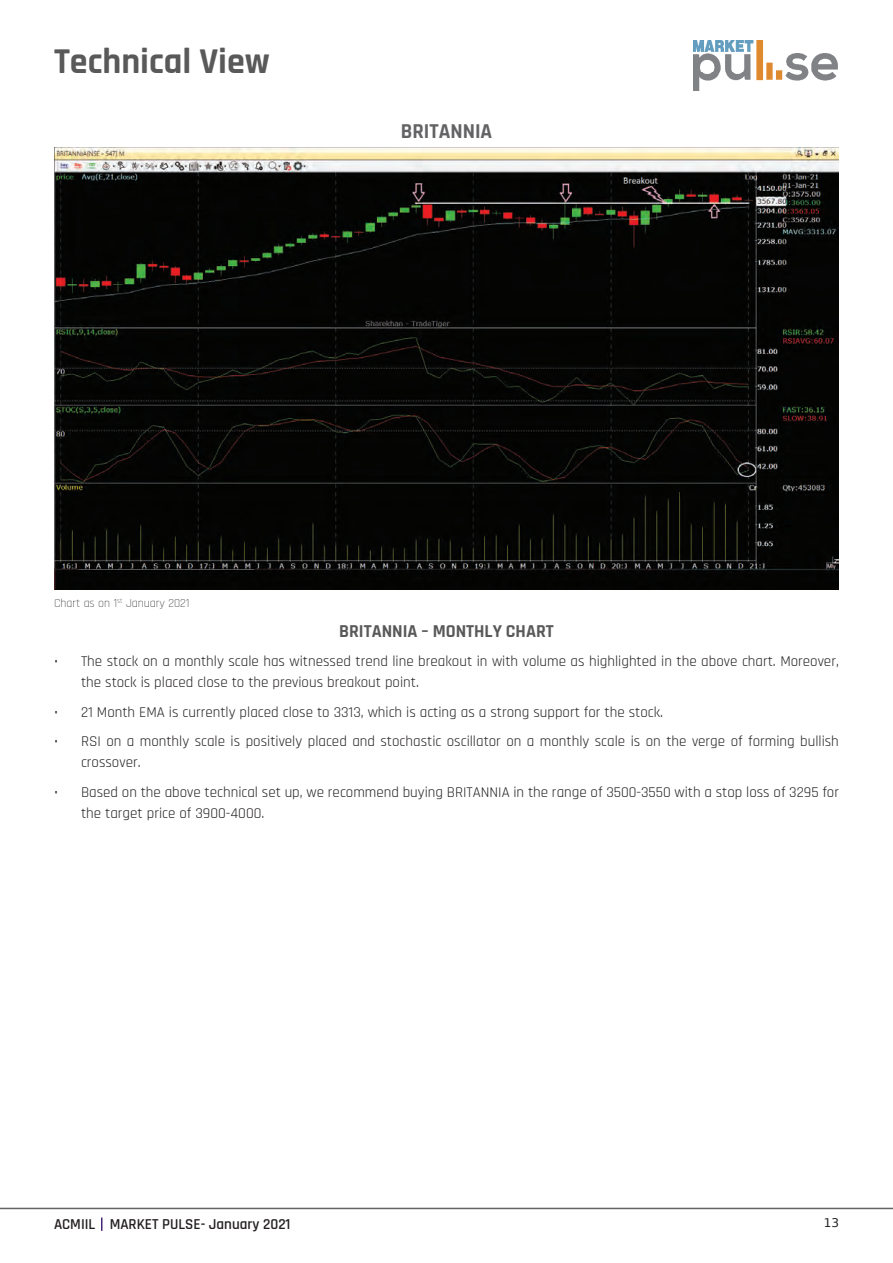
<style>
.page{position:relative;width:893px;height:1263px;background:#fff}
.page>*{position:absolute;margin:0;border:0;box-sizing:border-box;transform-origin:0 0}
.t1{font:700 36px "Rajdhani";color:#595959}
.t2{font:700 21px "Rajdhani";color:#636366}
.t3{font:700 18px "Rajdhani";color:#595959}
.t4{font:15px/21px "Rajdhani";color:#231f20}
.t5{font:600 15px "Rajdhani";color:#231f20}
.t6{font:300 12px "Rajdhani";color:#231f20}
.t7{font:12px "Rupee Foradian";color:#231f20}
</style>
<div class="page">
<svg style="left:101px;top:1217px;width:1px;height:14px"></svg>
<hr style="left:0;top:1208px;width:893px;height:1px;background:#636366">
<img style="left:693px;top:40px;width:145px;height:50px">
<img style="left:54px;top:147px;width:785px;height:442px">
<h1 class="t1" style="left:54px;top:39px;width:217px">Technical View</h1>
<h2 class="t2" style="left:401px;top:119px;width:93px">BRITANNIA</h2>
<p class="t6" style="left:54px;top:596px;width:137px">Chart as on 1<sup>st</sup> January 2021</p>
<p class="t3" style="left:339px;top:620px;width:216px">BRITANNIA – MONTHLY CHART</p>
<p class="t4" style="left:81px;top:651px;width:759px;text-indent:-27px">• The stock on a monthly scale has witnessed trend line breakout in with volume as highlighted in the above chart. Moreover, the stock is placed close to the previous breakout point.</p>
<p class="t4" style="left:54px;top:702px;width:611px">• 21 Month EMA is currently placed close to 3313, which is acting as a strong support for the stock.</p>
<p class="t4" style="left:81px;top:731px;width:759px;text-indent:-27px">• RSI on a monthly scale is positively placed and stochastic oscillator on a monthly scale is on the verge of forming bullish crossover.</p>
<p class="t4" style="left:81px;top:782px;width:760px;text-indent:-27px">• Based on the above technical set up, we recommend buying BRITANNIA in the range of 3500-3550 with a stop loss of 3295 for the target price of 3900-4000.</p>
<p class="t5" style="left:54px;top:1215px;width:238px">ACMIIL MARKET PULSE- January 2021</p>
<p class="t7" style="left:824px;top:1215px;width:17px">13</p>
</div>
